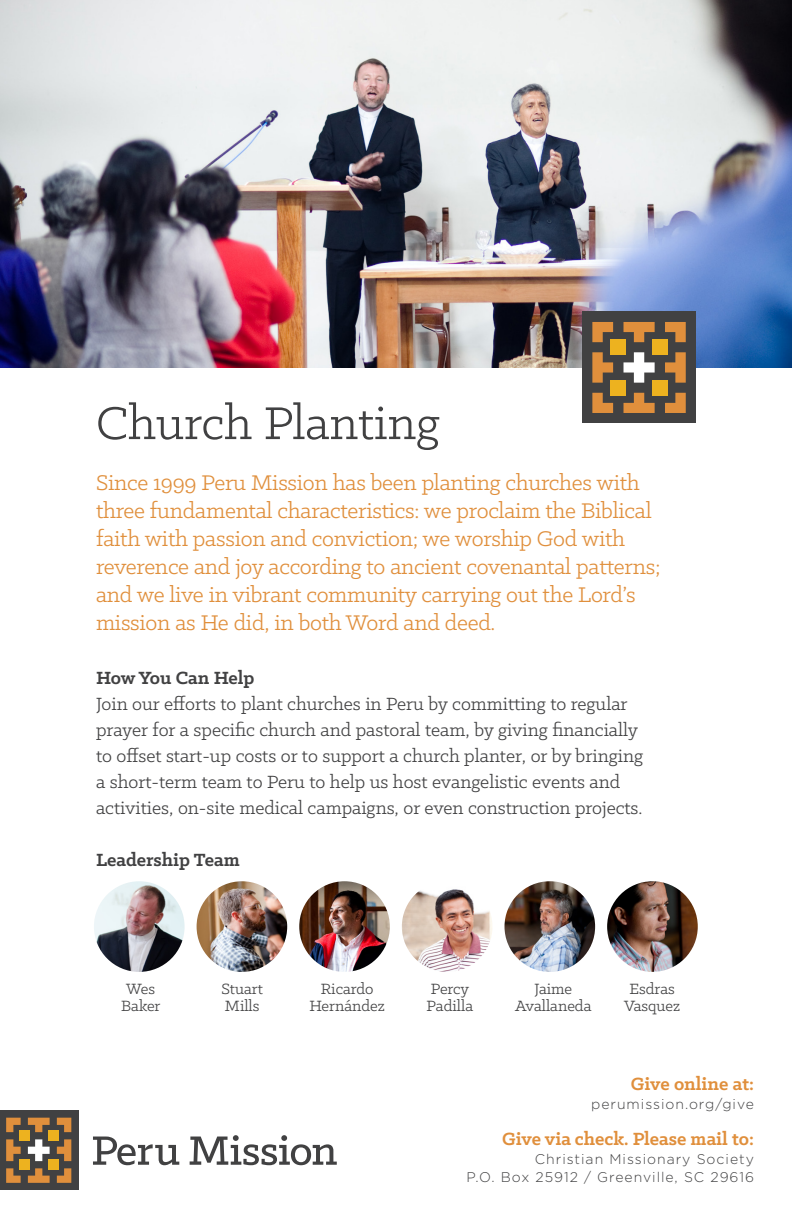
<style>
.page{position:relative;width:792px;height:1224px;background:#fff}
.page>*{position:absolute;margin:0;border:0;box-sizing:border-box;transform-origin:0 0}
.t1{font:52px "Klinic Slab";color:#414142}
.t2{font:24px/28px "Klinic Slab";letter-spacing:-.01em;color:#e08f3c}
.t3{font:20px/26px "Klinic Slab";color:#414142}
.t4{font:700 20px "Klinic Slab";color:#e08f3c}
.t5{font:700 20px "Klinic Slab";color:#414142}
.t6{font:16.8px/16.8px "Klinic Slab";color:#414142;text-align:center}
.t7{font:300 14px/18.2px "Gotham";letter-spacing:.07em;color:#414142;text-align:right}
</style>
<div class="page">
<img style="left:0;top:0;width:792px;height:367px">
<div style="left:582px;top:312px;width:114px;height:111px;background:#414142"></div>
<svg style="left:624px;top:352px;width:31px;height:31px"></svg>
<div style="left:611px;top:340px;width:15px;height:15px;background:#edb21f"></div>
<div style="left:652px;top:340px;width:16px;height:15px;background:#edb21f"></div>
<div style="left:611px;top:380px;width:15px;height:15px;background:#edb21f"></div>
<div style="left:652px;top:380px;width:16px;height:15px;background:#edb21f"></div>
<svg style="left:592px;top:393px;width:21px;height:20px"></svg>
<svg style="left:665px;top:393px;width:21px;height:20px"></svg>
<svg style="left:624px;top:393px;width:31px;height:20px"></svg>
<svg style="left:592px;top:352px;width:21px;height:31px"></svg>
<svg style="left:665px;top:352px;width:21px;height:31px"></svg>
<svg style="left:592px;top:322px;width:21px;height:20px"></svg>
<svg style="left:665px;top:322px;width:21px;height:20px"></svg>
<svg style="left:624px;top:322px;width:31px;height:20px"></svg>
<img style="left:94px;top:881px;width:91px;height:91px;border-radius:45px">
<img style="left:299px;top:881px;width:91px;height:91px;border-radius:45px">
<img style="left:197px;top:881px;width:90px;height:91px;border-radius:45px">
<img style="left:505px;top:881px;width:90px;height:91px;border-radius:45px">
<img style="left:402px;top:881px;width:90px;height:91px;border-radius:45px">
<svg style="left:93px;top:1137px;width:86px;height:28px"></svg>
<svg style="left:190px;top:1135px;width:147px;height:30px"></svg>
<div style="left:0;top:1110px;width:78px;height:80px;background:#414142"></div>
<svg style="left:28px;top:1139px;width:22px;height:22px"></svg>
<div style="left:19px;top:1130px;width:11px;height:11px;background:#edb21f"></div>
<div style="left:48px;top:1130px;width:11px;height:11px;background:#edb21f"></div>
<div style="left:19px;top:1159px;width:11px;height:11px;background:#edb21f"></div>
<div style="left:48px;top:1159px;width:11px;height:11px;background:#edb21f"></div>
<svg style="left:6px;top:1168px;width:15px;height:15px"></svg>
<svg style="left:57px;top:1168px;width:14px;height:15px"></svg>
<svg style="left:28px;top:1168px;width:22px;height:15px"></svg>
<svg style="left:6px;top:1139px;width:15px;height:22px"></svg>
<svg style="left:57px;top:1139px;width:14px;height:22px"></svg>
<svg style="left:6px;top:1118px;width:15px;height:14px"></svg>
<svg style="left:57px;top:1118px;width:14px;height:14px"></svg>
<svg style="left:28px;top:1118px;width:22px;height:14px"></svg>
<img style="left:607px;top:881px;width:91px;height:91px;border-radius:45px">
<p class="t1" style="left:96px;top:390px;width:345px">Church Planting</p>
<p class="t2" style="left:96px;top:468px;width:566px">Since 1999 Peru Mission has been planting churches with three fundamental characteristics: we proclaim the Biblical faith with passion and conviction; we worship God with reverence and joy according to ancient covenantal patterns; and we live in vibrant community carrying out the Lord’s mission as He did, in both Word and deed.</p>
<p class="t5" style="left:96px;top:665px;width:160px">How You Can Help</p>
<p class="t3" style="left:96px;top:690px;width:549px">Join our efforts to plant churches in Peru by committing to regular prayer for a specific church and pastoral team, by giving financially to offset start-up costs or to support a church planter, or by bringing a short-term team to Peru to help us host evangelistic events and activities, on-site medical campaigns, or even construction projects.</p>
<p class="t5" style="left:96px;top:847px;width:145px">Leadership Team</p>
<p class="t6" style="left:121px;top:980px;width:41px">Wes<br>Baker</p>
<p class="t6" style="left:321px;top:980px;width:54px">Ricardo</p>
<p class="t6" style="left:222px;top:980px;width:43px">Stuart</p>
<p class="t6" style="left:225px;top:997px;width:36px">Mills</p>
<p class="t6" style="left:309px;top:997px;width:77px">Hernández</p>
<p class="t6" style="left:431px;top:980px;width:40px">Percy</p>
<p class="t6" style="left:426px;top:997px;width:48px">Padilla</p>
<p class="t6" style="left:534px;top:980px;width:39px">Jaime</p>
<p class="t6" style="left:515px;top:997px;width:78px">Avallaneda</p>
<p class="t6" style="left:624px;top:980px;width:58px">Esdras<br>Vasquez</p>
<p class="t4" style="left:631px;top:1071px;width:125px">Give online at:</p>
<p class="t7" style="left:591px;top:1095px;width:164px">perumission.org/give</p>
<p class="t4" style="left:502px;top:1126px;width:253px">Give via check. Please mail to:</p>
<p class="t7" style="left:467px;top:1149px;width:289px">Christian Missionary Society<br>P.O. Box 25912 / Greenville, SC 29616</p>
</div>
